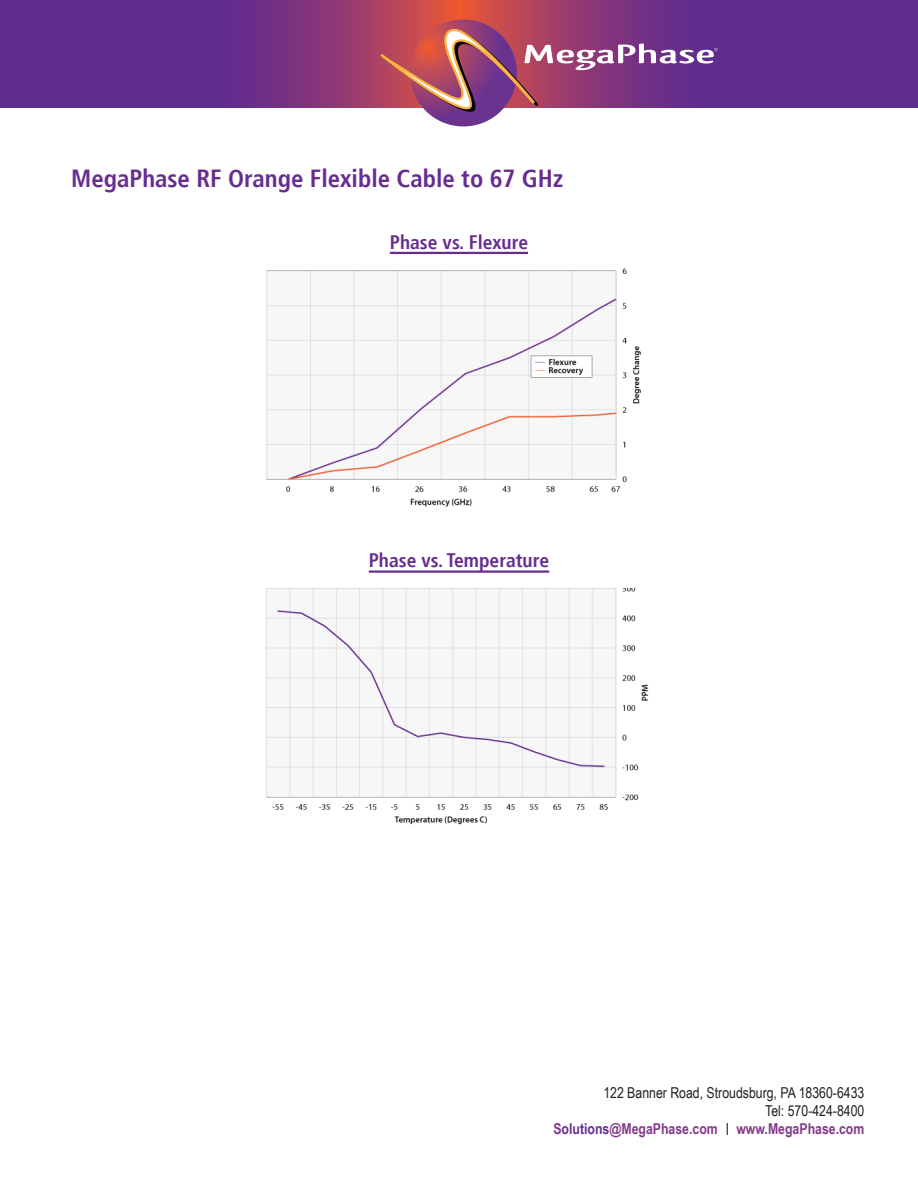
<style>
.page{position:relative;width:918px;height:1188px;background:#fff}
.page>*{position:absolute;margin:0;border:0;box-sizing:border-box;transform-origin:0 0}
.t1{font:700 condensed 24.75px "Frutiger";color:#662d8f}
.t2{font:700 condensed 19.5px "Frutiger";color:#662d8f}
.t3{font:15px "Arial Narrow";color:#231f20}
.t4{font:700 15px "Arial Narrow";color:#833a8a}
.s1{color:#662d8f}
.s2{font-family:"Frutiger";font-weight:400;font-stretch:condensed;font-size:12px;color:#231f20}
</style>
<div class="page">
<div style="left:0;top:0;width:918px;height:107px;background:#5f2d90"></div>
<img style="left:251px;top:0;width:417px;height:107px">
<svg style="left:410px;top:20px;width:107px;height:106px"></svg>
<svg style="left:380px;top:26px;width:338px;height:95px"></svg>
<hr style="left:390px;top:252px;width:138px;height:2px;background:#662d8f">
<hr style="left:369px;top:570px;width:180px;height:3px;background:#662d8f">
<img style="left:266px;top:254px;width:375px;height:253px">
<img style="left:266px;top:588px;width:383px;height:237px">
<p class="t1" style="left:71px;top:164px;width:493px">MegaPhase RF Orange Flexible Cable to 67 GHz</p>
<p class="t2" style="left:390px;top:230px;width:140px">Phase vs. Flexure</p>
<p class="t2" style="left:369px;top:549px;width:182px">Phase vs. Temperature</p>
<p class="t3" style="left:603px;top:1081px;width:263px">122 Banner Road, Stroudsburg, PA 18360-6433</p>
<p class="t3" style="left:765px;top:1099px;width:101px">Tel: 570-424-8400</p>
<p class="t4" style="left:553px;top:1117px;width:312px">S<span class="s1">olutions</span>@MegaPhase.com <span class="s2">|</span> www.MegaPhase.com</p>
</div>
